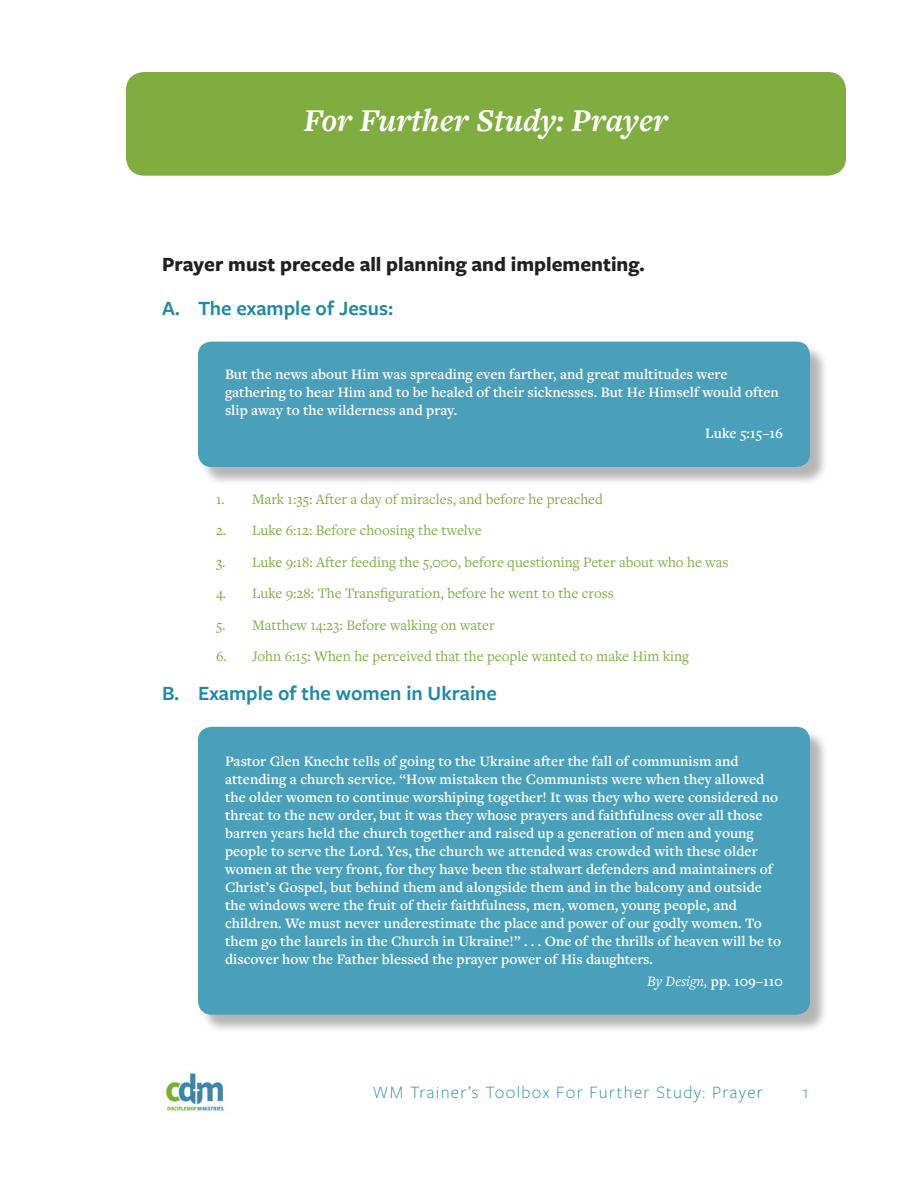
<style>
.page{position:relative;width:918px;height:1188px;background:#fff}
.page>*{position:absolute;margin:0;border:0;box-sizing:border-box;transform-origin:0 0}
.Major_Section_Headin{font:italic 700 33px "Freight Text Pro";color:#fff}
.t1{font:600 21px "Freight Sans Pro";color:#1d88a9}
.Bold_Statement{font:700 21px "Freight Sans Pro";color:#231f20}
.t2{font:300 18px "Freight Sans Pro";letter-spacing:.075em;color:#1d88a9}
.Quote_Body{font:600 15px/18px "Freight Text Pro";color:#fff}
.t3{font:15px "Freight Text Pro";color:#80ad40}
.Quote_Reference{font:600 15px "Freight Text Pro";color:#fff}
.s1{font-weight:400;font-style:italic}
</style>
<div class="page">
<img style="left:165px;top:1071px;width:59px;height:44px">
<div style="left:126px;top:72px;width:720px;height:104px;background:#80ad40;border-radius:18px"></div>
<div style="left:200px;top:344px;width:629px;height:142px;background:#231f20;opacity:.33"></div>
<div style="left:198px;top:342px;width:612px;height:125px;background:#4aa0ba;border-radius:14px"></div>
<div style="left:200px;top:729px;width:629px;height:305px;background:#231f20;opacity:.33"></div>
<div style="left:198px;top:727px;width:612px;height:288px;background:#4aa0ba;border-radius:14px"></div>
<p class="Major_Section_Headin" style="left:304px;top:98px;width:366px">For Further Study: Prayer</p>
<p class="Bold_Statement" style="left:162px;top:250px;width:485px">Prayer must precede all planning and implementing.</p>
<p class="t1" style="left:162px;top:293px;width:233px">A. The example of Jesus:</p>
<p class="Quote_Body" style="left:225px;top:365px;width:555px">But the news about Him was spreading even farther, and great multitudes were gathering to hear Him and to be healed of their sicknesses. But He Himself would often slip away to the wilderness and pray.</p>
<p class="Quote_Reference" style="left:705px;top:423px;width:79px">Luke 5:15–16</p>
<p class="t3" style="left:216px;top:489px;width:389px">1. Mark 1:35: After a day of miracles, and before he preached</p>
<p class="t3" style="left:216px;top:520px;width:267px">2. Luke 6:12: Before choosing the twelve</p>
<p class="t3" style="left:216px;top:552px;width:514px">3. Luke 9:18: After feeding the 5,000, before questioning Peter about who he was</p>
<p class="t3" style="left:216px;top:583px;width:399px">4. Luke 9:28: The Transfiguration, before he went to the cross</p>
<p class="t3" style="left:216px;top:615px;width:280px">5. Matthew 14:23: Before walking on water</p>
<p class="t3" style="left:216px;top:646px;width:475px">6. John 6:15: When he perceived that the people wanted to make Him king</p>
<p class="t1" style="left:162px;top:679px;width:336px">B. Example of the women in Ukraine</p>
<p class="Quote_Body" style="left:225px;top:751px;width:558px">Pastor Glen Knecht tells of going to the Ukraine after the fall of communism and attending a church service. “How mistaken the Communists were when they allowed the older women to continue worshiping together! It was they who were considered no threat to the new order, but it was they whose prayers and faithfulness over all those barren years held the church together and raised up a generation of men and young people to serve the Lord. Yes, the church we attended was crowded with these older women at the very front, for they have been the stalwart defenders and maintainers of Christ’s Gospel, but behind them and alongside them and in the balcony and outside the windows were the fruit of their faithfulness, men, women, young people, and children. We must never underestimate the place and power of our godly women. To them go the laurels in the Church in Ukraine!” . . . One of the thrills of heaven will be to discover how the Father blessed the prayer power of His daughters.</p>
<p class="Quote_Reference" style="left:647px;top:971px;width:137px"><span class="s1">By Design,</span> pp. 109–110</p>
<p class="t2" style="left:373px;top:1081px;width:392px">WM Trainer’s Toolbox For Further Study: Prayer</p>
<p class="t2" style="left:803px;top:1081px;width:7px">1</p>
</div>
